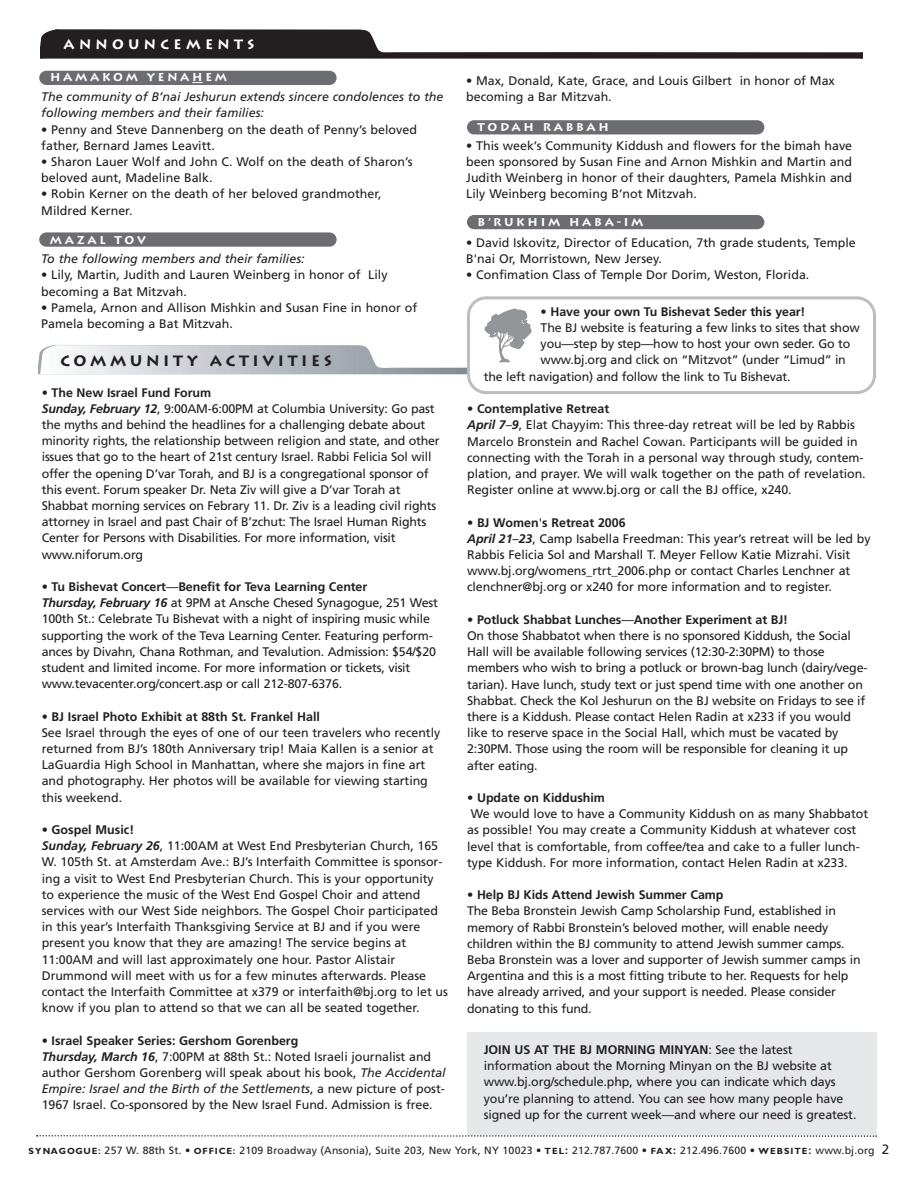
<style>
.page{position:relative;width:918px;height:1188px;background:#fff}
.page>*{position:absolute;margin:0;border:0;box-sizing:border-box;transform-origin:0 0}
.t1{font:54px "Df Incidentals Plain";color:#939598}
.t2{font:700 15px "Lithos";letter-spacing:.24em;color:#231f20}
.t3{font:700 13.5px "Lithos";letter-spacing:.32em;color:#fff}
.t4{font:12.45px/16.2px "Frutiger";letter-spacing:-.005em;color:#231f20}
.t5{font:italic 12.45px/16.2px "Frutiger";color:#231f20}
.t6{font:700 12.45px "Frutiger";letter-spacing:-.005em;color:#231f20}
.t7{font:700 11.25px "Lithos";letter-spacing:.24em;color:#fff}
.t8{font:10.5px "Frutiger";letter-spacing:.015em;color:#231f20}
.s1{font-weight:700}
.s2{font-weight:700;font-style:italic}
.s3{font-style:italic}
.s4{font-family:"Frutiger";font-weight:400}
.s5{font-weight:400}
.s6{font-family:"Gill Sans";font-weight:700;font-size:9px}
.s7{font-weight:700;font-size:9px}
.s8{font-size:13.5px}
</style>
<div class="page">
<div style="left:467px;top:1032px;width:409px;height:104px;background:#e6e7e9"></div>
<svg style="left:36px;top:1135px;width:841px;height:2px"></svg>
<div style="left:39px;top:71px;width:298px;height:14px;background:#6c6d70;border-radius:7px"></div>
<svg style="left:40px;top:29px;width:823px;height:30px"></svg>
<div style="left:39px;top:232px;width:298px;height:15px;background:#6c6d70;border-radius:7px"></div>
<div style="left:467px;top:215px;width:297px;height:14px;background:#6c6d70;border-radius:7px"></div>
<div style="left:467px;top:120px;width:297px;height:14px;background:#6c6d70;border-radius:7px"></div>
<svg style="left:38px;top:296px;width:838px;height:98px"></svg>
<p class="t3" style="left:64px;top:36px;width:193px">ANNOUNCEMENTS</p>
<p class="t7" style="left:50px;top:71px;width:179px">HAMAKOM YENAHEM</p>
<p class="t5" style="left:41px;top:90px;width:404px">The community of B’nai Jeshurun extends sincere condolences to the following members and their families:</p>
<p class="t4" style="left:41px;top:122px;width:377px">• Penny and Steve Dannenberg on the death of Penny’s beloved father, Bernard James Leavitt.</p>
<p class="t4" style="left:41px;top:155px;width:373px">• Sharon Lauer Wolf and John C. Wolf on the death of Sharon’s beloved aunt, Madeline Balk.</p>
<p class="t4" style="left:41px;top:187px;width:342px">• Robin Kerner on the death of her beloved grandmother,<br>Mildred Kerner.</p>
<p class="t5" style="left:41px;top:252px;width:265px">To the following members and their families:</p>
<p class="t4" style="left:41px;top:268px;width:348px">• Lily, Martin, Judith and Lauren Weinberg in honor of Lily becoming a Bat Mitzvah.</p>
<p class="t4" style="left:41px;top:300px;width:377px">• Pamela, Arnon and Allison Mishkin and Susan Fine in honor of<br>Pamela becoming a Bat Mitzvah.</p>
<p class="t7" style="left:50px;top:233px;width:98px">MAZAL TOV</p>
<p class="t2" style="left:60px;top:352px;width:273px">COMMUNITY ACTIVITIES</p>
<p class="t4" style="left:42px;top:385px;width:400px">• <span class="s1">The New Israel Fund Forum<br></span><span class="s2">Sunday, February 12</span>, 9:00AM-6:00PM at Columbia University: Go past the myths and behind the headlines for a challenging debate about minority rights, the relationship between religion and state, and other issues that go to the heart of 21st century Israel. Rabbi Felicia Sol will offer the opening D’var Torah, and BJ is a congregational sponsor of this event. Forum speaker Dr. Neta Ziv will give a D’var Torah at Shabbat morning services on Febrary 11. Dr. Ziv is a leading civil rights attorney in Israel and past Chair of B’zchut: The Israel Human Rights Center for Persons with Disabilities. For more information, visit www.niforum.org</p>
<p class="t4" style="left:42px;top:580px;width:398px">• <span class="s1">Tu Bishevat Concert</span>—<span class="s1">Benefit for Teva Learning Center<br></span><span class="s2">Thursday, February 16</span> at 9PM at Ansche Chesed Synagogue, 251 West 100th St.: Celebrate Tu Bishevat with a night of inspiring music while supporting the work of the Teva Learning Center. Featuring perform&shy;ances by Divahn, Chana Rothman, and Tevalution. Admission: $54/$20 student and limited income. For more information or tickets, visit www.tevacenter.org/concert.asp or call 212-807-6376.</p>
<p class="t4" style="left:42px;top:709px;width:400px">• <span class="s1">BJ Israel Photo Exhibit at 88th St. Frankel Hall<br></span>See Israel through the eyes of one of our teen travelers who recently returned from BJ’s 180th Anniversary trip! Maia Kallen is a senior at LaGuardia High School in Manhattan, where she majors in fine art and photography. Her photos will be available for viewing starting this weekend.</p>
<p class="t4" style="left:42px;top:823px;width:408px">• <span class="s1">Gospel Music!<br></span><span class="s2">Sunday, February 26</span>, 11:00AM at West End Presbyterian Church, 165<br>W. 105th St. at Amsterdam Ave.: BJ’s Interfaith Committee is sponsor&shy;ing a visit to West End Presbyterian Church. This is your opportunity to experience the music of the West End Gospel Choir and attend services with our West Side neighbors. The Gospel Choir participated in this year’s Interfaith Thanksgiving Service at BJ and if you were present you know that they are amazing! The service begins at 11:00AM and will last approximately one hour. Pastor Alistair Drummond will meet with us for a few minutes afterwards. Please contact the Interfaith Committee at x379 or interfaith@bj.org to let us know if you plan to attend so that we can all be seated together.</p>
<p class="t4" style="left:42px;top:1033px;width:405px">• <span class="s1">Israel Speaker Series: Gershom Gorenberg<br></span><span class="s2">Thursday, March 16</span>, 7:00PM at 88th St.: Noted Israeli journalist and author Gershom Gorenberg will speak about his book, <span class="s3">The Accidental Empire: Israel and the Birth of the Settlements</span>, a new picture of post-1967 Israel. Co-sponsored by the New Israel Fund. Admission is free.</p>
<p class="t4" style="left:466px;top:74px;width:370px">• Max, Donald, Kate, Grace, and Louis Gilbert in honor of Max becoming a Bar Mitzvah.</p>
<p class="t4" style="left:466px;top:138px;width:388px;text-align:justify">• This week’s Community Kiddush and flowers for the bimah have been sponsored by Susan Fine and Arnon Mishkin and Martin and Judith Weinberg in honor of their daughters, Pamela Mishkin and Lily Weinberg becoming B’not Mitzvah.</p>
<p class="t4" style="left:466px;top:236px;width:391px">• David Iskovitz, Director of Education, 7th grade students, Temple<br>B'nai Or, Morristown, New Jersey.</p>
<p class="t4" style="left:466px;top:268px;width:345px">• Confimation Class of Temple Dor Dorim, Weston, Florida.</p>
<p class="t7" style="left:478px;top:121px;width:133px">TODAH RABBAH</p>
<p class="t7" style="left:478px;top:216px;width:167px">B<span class="s4">’</span>RUKHIM HABA-IM</p>
<p class="t6" style="left:541px;top:307px;width:266px"><span class="s5">•</span> Have your own Tu Bishevat Seder this year!</p>
<p class="t4" style="left:541px;top:321px;width:321px">The BJ website is featuring a few links to sites that show</p>
<p class="t4" style="left:541px;top:337px;width:311px">you—step by step—how to host your own seder. Go to</p>
<p class="t4" style="left:541px;top:353px;width:307px">www.bj.org and click on “Mitzvot” (under “Limud” in</p>
<p class="t4" style="left:484px;top:369px;width:308px">the left navigation) and follow the link to Tu Bishevat.</p>
<h1 class="t1" style="left:482px;top:301px;width:53px">A</h1>
<p class="t4" style="left:467px;top:402px;width:400px">• <span class="s1">Contemplative Retreat<br></span><span class="s2">April 7</span><span class="s3">–</span><span class="s2">9</span>, Elat Chayyim: This three-day retreat will be led by Rabbis Marcelo Bronstein and Rachel Cowan. Participants will be guided in connecting with the Torah in a personal way through study, contem&shy;plation, and prayer. We will walk together on the path of revelation.<br>Register online at www.bj.org or call the BJ office, x240.</p>
<p class="t4" style="left:467px;top:515px;width:405px">• <span class="s1">BJ Women</span>'<span class="s1">s Retreat 2006<br></span><span class="s2">April 21</span><span class="s3">–</span><span class="s2">23</span>, Camp Isabella Freedman: This year’s retreat will be led by Rabbis Felicia Sol and Marshall T. Meyer Fellow Katie Mizrahi. Visit www.bj.org/womens_rtrt_2006.php or contact Charles Lenchner at clenchner@bj.org or x240 for more information and to register.</p>
<p class="t4" style="left:467px;top:612px;width:402px">• <span class="s1">Potluck Shabbat Lunches</span>—<span class="s1">Another Experiment at BJ!<br></span>On those Shabbatot when there is no sponsored Kiddush, the Social Hall will be available following services (12:30-2:30PM) to those members who wish to bring a potluck or brown-bag lunch (dairy/vege&shy;tarian). Have lunch, study text or just spend time with one another on Shabbat. Check the Kol Jeshurun on the BJ website on Fridays to see if there is a Kiddush. Please contact Helen Radin at x233 if you would like to reserve space in the Social Hall, which must be vacated by 2:30PM. Those using the room will be responsible for cleaning it up after eating.</p>
<p class="t6" style="left:467px;top:793px;width:139px"><span class="s5">•</span> Update on Kiddushim</p>
<p class="t4" style="left:471px;top:807px;width:399px">We would love to have a Community Kiddush on as many Shabbatot</p>
<p class="t4" style="left:467px;top:823px;width:391px">as possible! You may create a Community Kiddush at whatever cost</p>
<p class="t4" style="left:467px;top:839px;width:394px">level that is comfortable, from coffee/tea and cake to a fuller lunch-</p>
<p class="t4" style="left:467px;top:855px;width:382px">type Kiddush. For more information, contact Helen Radin at x233.</p>
<p class="t4" style="left:467px;top:888px;width:395px">• <span class="s1">Help BJ Kids Attend Jewish Summer Camp<br></span>The Beba Bronstein Jewish Camp Scholarship Fund, established in memory of Rabbi Bronstein’s beloved mother, will enable needy children within the BJ community to attend Jewish summer camps.<br>Beba Bronstein was a lover and supporter of Jewish summer camps in Argentina and this is a most fitting tribute to her. Requests for help have already arrived, and your support is needed. Please consider donating to this fund.</p>
<p class="t4" style="left:484px;top:1043px;width:374px"><span class="s1">JOIN US AT THE BJ MORNING MINYAN</span>: See the latest information about the Morning Minyan on the BJ website at www.bj.org/schedule.php, where you can indicate which days you’re planning to attend. You can see how many people have signed up for the current week—and where our need is greatest.</p>
<p class="t8" style="left:29px;top:1146px;width:862px"><span class="s6">SYNAGOGUE</span><span class="s7">:</span> 257 W. 88th St. • <span class="s6">OFFICE</span><span class="s7">:</span> 2109 Broadway (Ansonia), Suite 203, New York, NY 10023 • <span class="s6">TEL</span><span class="s1">:</span> 212.787.7600 • <span class="s6">FAX</span><span class="s1">:</span> 212.496.7600 • <span class="s6">WEBSITE</span><span class="s1">:</span> www.bj.org <span class="s8">2</span></p>
</div>
